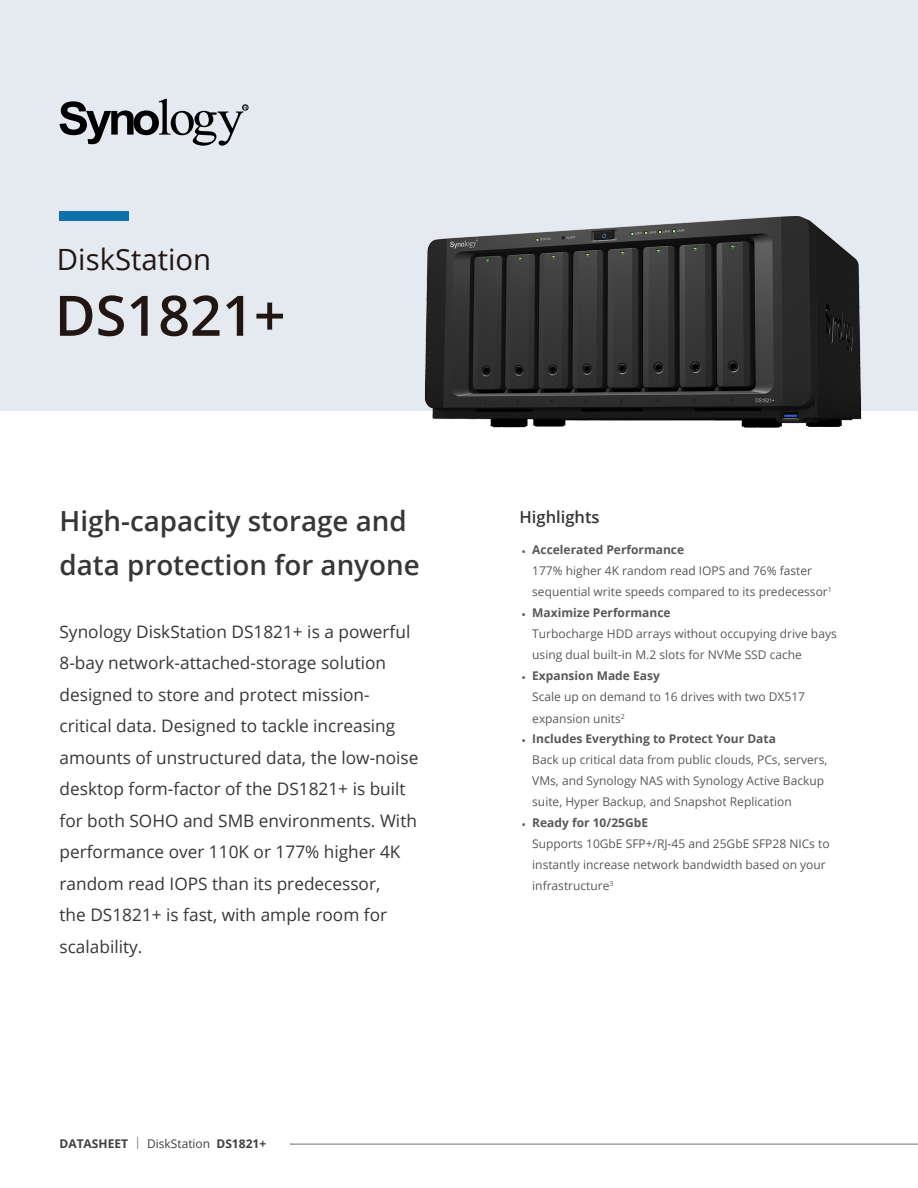
<style>
.page{position:relative;width:918px;height:1188px;background:#fff}
.page>*{position:absolute;margin:0;border:0;box-sizing:border-box;transform-origin:0 0}
.t1{font:600 55.8px "Open Sans";color:#221613}
.t2{font:29.25px "Open Sans";color:#221613}
.t3{font:600 27.75px/43.5px "Open Sans";color:#383738}
.t4{font:17.25px/31.5px "Open Sans";color:#383738}
.t5{font:600 16.5px "Open Sans";color:#363637}
.t6{font:12px/21px "Open Sans";color:#58585b}
.t7{font:700 12px "Open Sans";color:#404042}
.s1{font-weight:300}
.s2{font-weight:400}
.s3{font-weight:700}
</style>
<div class="page">
<div style="left:0;top:0;width:918px;height:410px;background:#e5eaf0"></div>
<div style="left:60px;top:211px;width:69px;height:10px;background:#0d70aa"></div>
<svg style="left:60px;top:99px;width:188px;height:47px"></svg>
<hr style="left:291px;top:1144px;width:627px;height:1px;background:#6d6e71">
<img style="left:412px;top:217px;width:461px;height:211px">
<h2 class="t2" style="left:57px;top:240px;width:156px">DiskStation</h2>
<h1 class="t1" style="left:55px;top:277px;width:232px">DS1821+</h1>
<h3 class="t3" style="left:60px;top:499px;width:362px">High-capacity storage and data protection for anyone</h3>
<p class="t4" style="left:60px;top:616px;width:361px">Synology DiskStation DS1821+ is a powerful 8-bay network-attached-storage solution designed to store and protect mission&shy;critical data. Designed to tackle increasing amounts of unstructured data, the low-noise desktop form-factor of the DS1821+ is built for both SOHO and SMB environments. With performance over 110K or 177% higher 4K random read IOPS than its predecessor,<br>the DS1821+ is fast, with ample room for scalability.</p>
<p class="t7" style="left:60px;top:1135px;width:208px">DATASHEET <span class="s1">|</span> <span class="s2">DiskStation</span> DS1821+</p>
<h3 class="t5" style="left:520px;top:506px;width:82px">Highlights</h3>
<p class="t6" style="left:532px;top:539px;width:301px;text-indent:-11px">• <span class="s3">Accelerated Performance<br></span>177% higher 4K random read IOPS and 76% faster sequential write speeds compared to its predecessor<sup>1</sup></p>
<p class="t6" style="left:532px;top:602px;width:306px;text-indent:-11px">• <span class="s3">Maximize Performance<br></span>Turbocharge HDD arrays without occupying drive bays using dual built-in M.2 slots for NVMe SSD cache</p>
<p class="t6" style="left:532px;top:665px;width:274px;text-indent:-11px">• <span class="s3">Expansion Made Easy<br></span>Scale up on demand to 16 drives with two DX517</p>
<p class="t6" style="left:532px;top:708px;width:94px">expansion units<sup>2</sup></p>
<p class="t6" style="left:532px;top:728px;width:297px;text-indent:-11px">• <span class="s3">Includes Everything to Protect Your Data<br></span>Back up critical data from public clouds, PCs, servers, VMs, and Synology NAS with Synology Active Backup suite, Hyper Backup, and Snapshot Replication</p>
<p class="t6" style="left:532px;top:812px;width:299px;text-indent:-11px">• <span class="s3">Ready for 10/25GbE<br></span>Supports 10GbE SFP+/RJ-45 and 25GbE SFP28 NICs to instantly increase network bandwidth based on your infrastructure<sup>3</sup></p>
</div>
